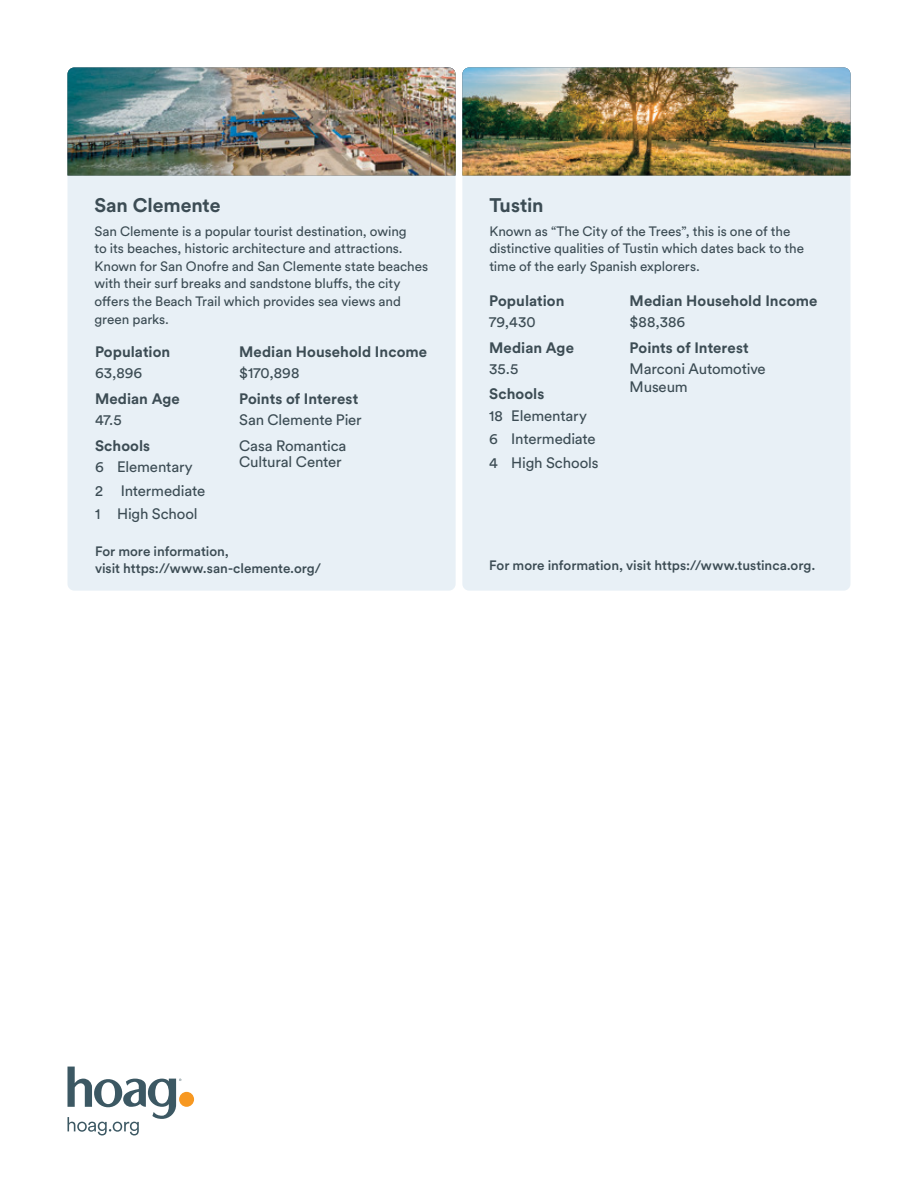
<style>
.page{position:relative;width:918px;height:1188px;background:#fff}
.page>*{position:absolute;margin:0;border:0;box-sizing:border-box;transform-origin:0 0}
.t1{font:700 19.5px "Circular Std";letter-spacing:-.005em;color:#3c4c54}
.t2{font:15px/23.7px "Circular Std";letter-spacing:-.01em;color:#3c4c54}
.t3{font:700 15px "Circular Std";letter-spacing:.005em;color:#3c4c54}
.t4{font:13.5px/17.5px "Circular Std";letter-spacing:-.005em;color:#3c4c54}
.t5{font:500 13.5px/17.5px "Circular Std";letter-spacing:-.005em;color:#3c4c54}
</style>
<div class="page">
<div style="left:68px;top:68px;width:388px;height:523px;background:#e8f0f6;border-radius:7px"></div>
<img style="left:68px;top:68px;width:388px;height:108px">
<svg style="left:68px;top:1067px;width:113px;height:68px"></svg>
<div style="left:179px;top:1092px;width:15px;height:15px;background:#f79821;border-radius:50%"></div>
<div style="left:462px;top:68px;width:388px;height:523px;background:#e8f0f6;border-radius:7px"></div>
<img style="left:462px;top:68px;width:388px;height:108px">
<h1 class="t1" style="left:94px;top:192px;width:128px">San Clemente</h1>
<p class="t4" style="left:94px;top:222px;width:335px">San Clemente is a popular tourist destination, owing<br>to its beaches, historic architecture and attractions.<br>Known for San Onofre and San Clemente state beaches with their surf breaks and sandstone bluffs, the city offers the Beach Trail which provides sea views and green parks.</p>
<p class="t3" style="left:95px;top:342px;width:77px">Population</p>
<p class="t2" style="left:95px;top:361px;width:49px">63,896</p>
<p class="t3" style="left:95px;top:389px;width:86px">Median Age</p>
<p class="t2" style="left:95px;top:408px;width:28px">47.5</p>
<p class="t3" style="left:95px;top:436px;width:57px">Schools</p>
<p class="t2" style="left:95px;top:455px;width:112px">6 Elementary<br>2 Intermediate<br>1 High School</p>
<p class="t3" style="left:239px;top:342px;width:189px">Median Household Income</p>
<p class="t2" style="left:239px;top:361px;width:62px">$170,898</p>
<p class="t3" style="left:239px;top:389px;width:121px">Points of Interest</p>
<p class="t2" style="left:239px;top:407px;width:124px;line-height:25.5px">San Clemente Pier<br>Casa Romantica</p>
<p class="t2" style="left:239px;top:450px;width:104px">Cultural Center</p>
<p class="t5" style="left:95px;top:542px;width:228px">For more information,<br>visit https://www.san-clemente.org/</p>
<h1 class="t1" style="left:489px;top:192px;width:56px">Tustin</h1>
<p class="t4" style="left:489px;top:222px;width:316px">Known as “The City of the Trees”, this is one of the distinctive qualities of Tustin which dates back to the time of the early Spanish explorers.</p>
<p class="t3" style="left:489px;top:291px;width:77px">Population</p>
<p class="t2" style="left:489px;top:310px;width:48px">79,430</p>
<p class="t3" style="left:489px;top:338px;width:86px">Median Age</p>
<p class="t2" style="left:489px;top:357px;width:31px">35.5</p>
<p class="t3" style="left:489px;top:384px;width:57px">Schools</p>
<p class="t2" style="left:489px;top:403px;width:111px">18 Elementary<br>6 Intermediate<br>4 High Schools</p>
<p class="t3" style="left:630px;top:291px;width:189px">Median Household Income</p>
<p class="t2" style="left:630px;top:310px;width:57px">$88,386</p>
<p class="t3" style="left:630px;top:338px;width:121px">Points of Interest</p>
<p class="t2" style="left:630px;top:359px;width:138px;line-height:18px">Marconi Automotive<br>Museum</p>
<p class="t5" style="left:489px;top:556px;width:328px">For more information, visit https://www.tustinca.org.</p>
</div>
